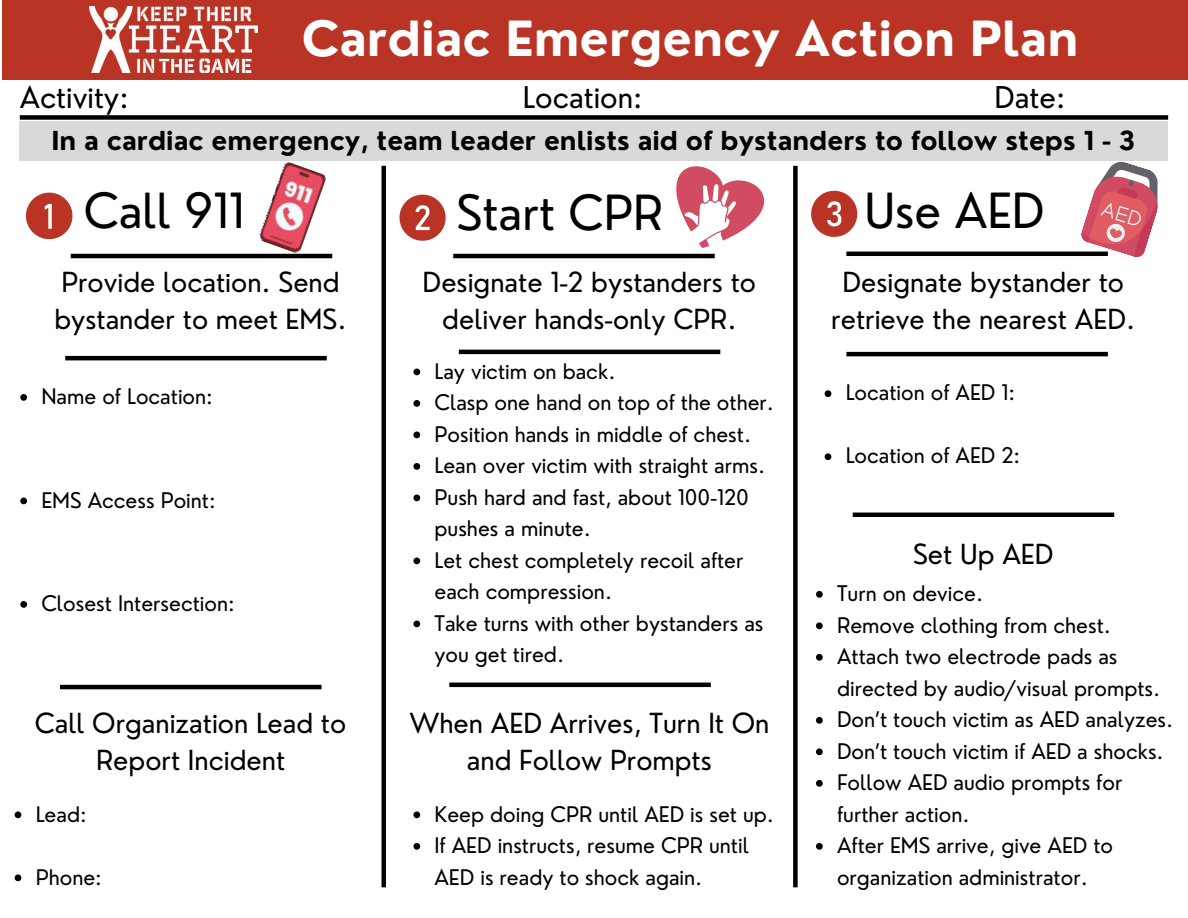
<style>
.page{position:relative;width:1188px;height:918px;background:#fff}
.page>*{position:absolute;margin:0;border:0;box-sizing:border-box;transform-origin:0 0}
.t1{font:700 47.25px "Nourd";color:#fff}
.t2{font:47.25px "Nourd";color:#000}
.t3{font:29.25px "Nourd";color:#000}
.t4{font:27px/37.2px "Nourd";color:#000;text-align:center}
.t5{font:700 25.5px "Nourd";color:#000}
.t6{font:21px/31.5px "Nourd";color:#000}
</style>
<div class="page">
<div style="left:20px;top:115px;width:1148px;height:5px;background:#000"></div>
<img style="left:258px;top:162px;width:69px;height:92px">
<hr style="left:71px;top:254px;width:261px;height:4px;background:#000">
<svg style="left:20px;top:394px;width:7px;height:7px"></svg>
<svg style="left:20px;top:498px;width:7px;height:6px"></svg>
<svg style="left:20px;top:601px;width:7px;height:7px"></svg>
<hr style="left:449px;top:683px;width:262px;height:4px;background:#000">
<hr style="left:60px;top:685px;width:262px;height:4px;background:#000">
<svg style="left:15px;top:811px;width:6px;height:7px"></svg>
<svg style="left:15px;top:874px;width:6px;height:7px"></svg>
<hr style="left:382px;top:166px;width:4px;height:721px;background:#000">
<div style="left:793px;top:166px;width:5px;height:721px;background:#000"></div>
<svg style="left:659px;top:160px;width:111px;height:99px"></svg>
<hr style="left:453px;top:254px;width:262px;height:4px;background:#000">
<svg style="left:1079px;top:160px;width:87px;height:97px"></svg>
<hr style="left:846px;top:252px;width:262px;height:4px;background:#000">
<div style="left:20px;top:121px;width:1148px;height:39px;background:#d9d9d9"></div>
<hr style="left:853px;top:513px;width:261px;height:4px;background:#000">
<div style="left:2px;top:0;width:1186px;height:79px;background:#b93425"></div>
<img style="left:90px;top:6px;width:167px;height:67px">
<svg style="left:413px;top:369px;width:7px;height:6px"></svg>
<svg style="left:413px;top:400px;width:7px;height:7px"></svg>
<svg style="left:413px;top:432px;width:7px;height:6px"></svg>
<svg style="left:413px;top:463px;width:7px;height:7px"></svg>
<svg style="left:413px;top:495px;width:7px;height:6px"></svg>
<svg style="left:413px;top:558px;width:7px;height:6px"></svg>
<svg style="left:413px;top:621px;width:7px;height:6px"></svg>
<svg style="left:400px;top:195px;width:46px;height:46px"></svg>
<svg style="left:811px;top:191px;width:46px;height:46px"></svg>
<svg style="left:26px;top:193px;width:46px;height:46px"></svg>
<svg style="left:413px;top:811px;width:7px;height:7px"></svg>
<svg style="left:413px;top:843px;width:7px;height:7px"></svg>
<svg style="left:825px;top:390px;width:6px;height:7px"></svg>
<svg style="left:825px;top:453px;width:6px;height:7px"></svg>
<svg style="left:816px;top:591px;width:7px;height:7px"></svg>
<svg style="left:816px;top:622px;width:7px;height:7px"></svg>
<svg style="left:816px;top:654px;width:7px;height:7px"></svg>
<svg style="left:816px;top:717px;width:7px;height:7px"></svg>
<svg style="left:816px;top:748px;width:7px;height:7px"></svg>
<svg style="left:816px;top:780px;width:7px;height:7px"></svg>
<svg style="left:816px;top:843px;width:7px;height:7px"></svg>
<hr style="left:65px;top:356px;width:262px;height:4px;background:#000">
<hr style="left:459px;top:350px;width:261px;height:4px;background:#000">
<hr style="left:846px;top:352px;width:262px;height:4px;background:#000">
<h3 class="t1" style="left:302px;top:9px;width:778px">Cardiac Emergency Action Plan</h3>
<p class="t3" style="left:20px;top:79px;width:110px">Activity:</p>
<p class="t3" style="left:523px;top:79px;width:121px">Location:</p>
<p class="t3" style="left:995px;top:79px;width:72px">Date:</p>
<p class="t5" style="left:52px;top:125px;width:1085px">In a cardiac emergency, team leader enlists aid of bystanders to follow steps 1 - 3</p>
<p class="t2" style="left:84px;top:181px;width:162px">Call 911</p>
<p class="t4" style="left:54px;top:263px;width:294px;text-align:left">Provide location. Send bystander to meet EMS.</p>
<h3 class="t6" style="left:41px;top:381px;width:173px">Name of Location:</h3>
<h4 class="t6" style="left:41px;top:484px;width:176px">EMS Access Point:</h4>
<p class="t6" style="left:41px;top:588px;width:195px">Closest Intersection:</p>
<p class="t4" style="left:35px;top:704px;width:313px">Call Organization Lead to<br>Report Incident</p>
<p class="t6" style="left:36px;top:798px;width:53px">Lead:</p>
<p class="t6" style="left:36px;top:861px;width:68px">Phone:</p>
<p class="t2" style="left:457px;top:182px;width:208px">Start CPR</p>
<p class="t2" style="left:864px;top:181px;width:182px">Use AED</p>
<p class="t4" style="left:423px;top:263px;width:335px">Designate 1-2 bystanders to deliver hands-only CPR.</p>
<h2 class="t6" style="left:435px;top:355px;width:182px">Lay victim on back.</h2>
<h2 class="t6" style="left:435px;top:387px;width:341px">Clasp one hand on top of the other.</h2>
<p class="t6" style="left:435px;top:418px;width:318px">Position hands in middle of chest.</p>
<p class="t6" style="left:435px;top:450px;width:332px">Lean over victim with straight arms.</p>
<p class="t6" style="left:435px;top:481px;width:316px">Push hard and fast, about 100-120 pushes a minute.</p>
<h3 class="t6" style="left:435px;top:544px;width:311px">Let chest completely recoil after each compression.</h3>
<h3 class="t6" style="left:435px;top:607px;width:331px">Take turns with other bystanders as you get tired.</h3>
<p class="t4" style="left:409px;top:704px;width:362px">When AED Arrives, Turn It On and Follow Prompts</p>
<p class="t6" style="left:435px;top:798px;width:341px">Keep doing CPR until AED is set up.</p>
<p class="t6" style="left:435px;top:829px;width:316px">If AED instructs, resume CPR until<br>AED is ready to shock again.</p>
<p class="t4" style="left:831px;top:263px;width:306px">Designate bystander to retrieve the nearest AED.</p>
<p class="t6" style="left:846px;top:377px;width:171px">Location of AED 1:</p>
<h3 class="t6" style="left:846px;top:440px;width:176px">Location of AED 2:</h3>
<h3 class="t4" style="left:913px;top:536px;width:142px">Set Up AED</h3>
<p class="t6" style="left:837px;top:577px;width:148px">Turn on device.</p>
<p class="t6" style="left:837px;top:609px;width:275px">Remove clothing from chest.</p>
<p class="t6" style="left:837px;top:640px;width:325px">Attach two electrode pads as directed by audio/visual prompts.</p>
<p class="t6" style="left:837px;top:703px;width:338px">Don’t touch victim as AED analyzes.</p>
<p class="t6" style="left:837px;top:735px;width:328px">Don’t touch victim if AED a shocks.</p>
<p class="t6" style="left:837px;top:766px;width:287px">Follow AED audio prompts for further action.</p>
<p class="t6" style="left:837px;top:829px;width:278px">After EMS arrive, give AED to organization administrator.</p>
</div>
